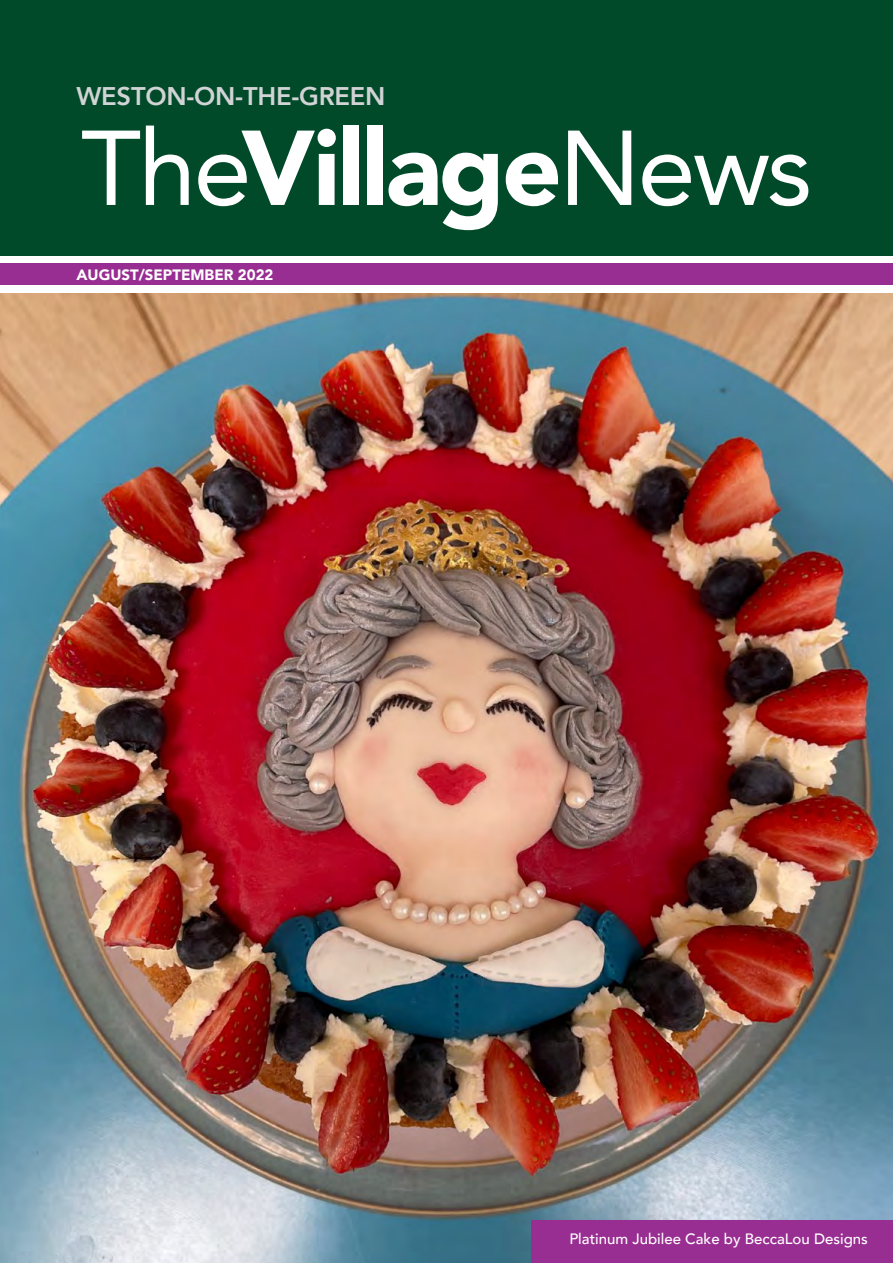
<style>
.page{position:relative;width:893px;height:1263px;background:#fff}
.page>*{position:absolute;margin:0;border:0;box-sizing:border-box;transform-origin:0 0}
.t1{font:105px "Avenir";letter-spacing:-.03em;color:#fff}
.t2{font:800 25.5px "Avenir";letter-spacing:-.01em;color:#d1d3d4}
.t3{font:500 15px "Avenir";color:#fff}
.t4{font:900 15px "Avenir";color:#fff}
.s1{font-weight:900}
</style>
<div class="page">
<div style="left:0;top:0;width:893px;height:255px;background:#004a2a"></div>
<div style="left:0;top:264px;width:893px;height:21px;background:#992e92"></div>
<img style="left:0;top:293px;width:893px;height:970px">
<div style="left:531px;top:1220px;width:362px;height:43px;background:#992e92"></div>
<p class="t2" style="left:77px;top:76px;width:310px">WESTON-ON-THE-GREEN</p>
<p class="t1" style="left:81px;top:84px;width:733px">The<span class="s1">Village</span>News</p>
<p class="t4" style="left:77px;top:262px;width:198px">AUGUST/SEPTEMBER 2022</p>
<p class="t3" style="left:569px;top:1226px;width:300px">Platinum Jubilee Cake by BeccaLou Designs</p>
</div>
